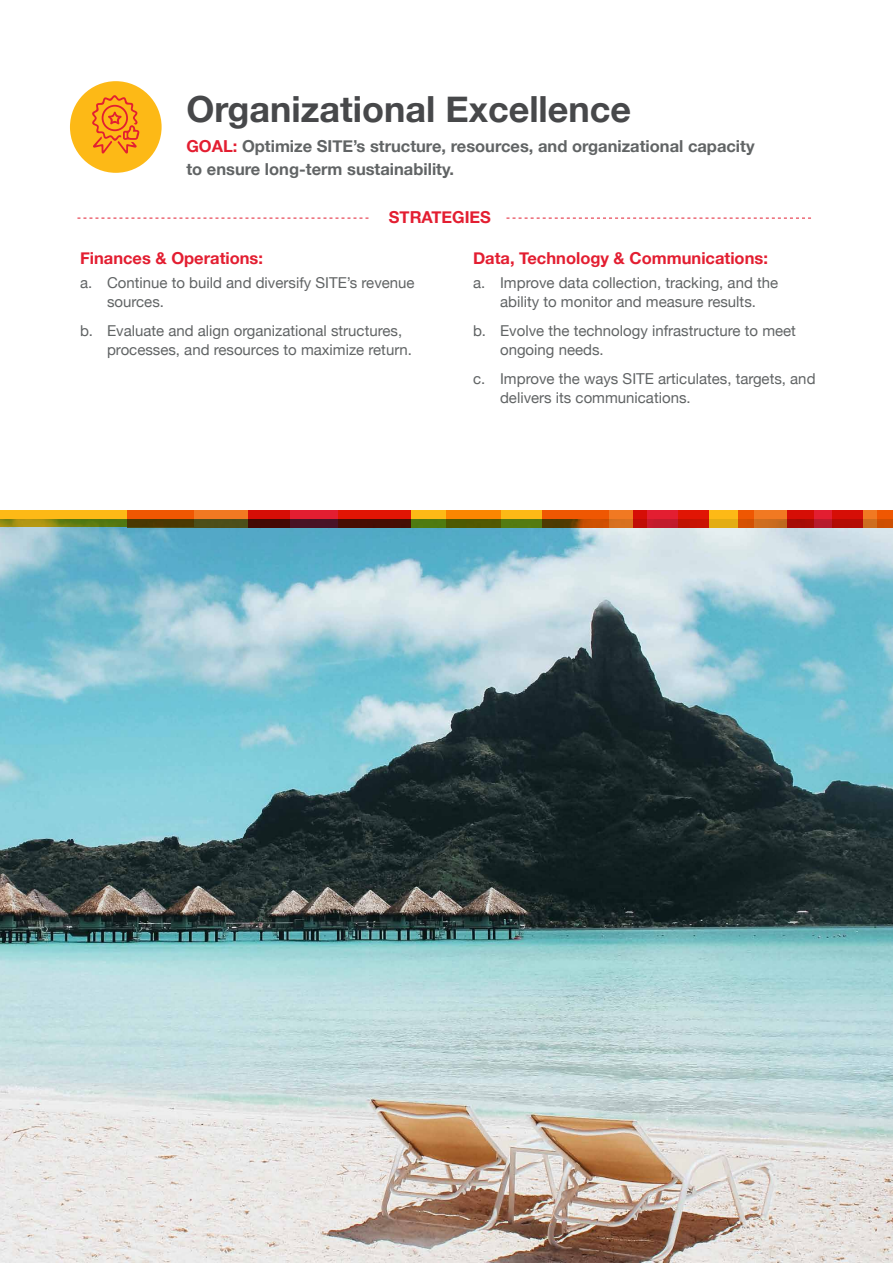
<style>
.page{position:relative;width:893px;height:1263px;background:#fff}
.page>*{position:absolute;margin:0;border:0;box-sizing:border-box;transform-origin:0 0}
.t1{font:700 36px "Helvetica Neue";color:#47484a}
.t2{font:700 16.5px/22.5px "Helvetica Neue";color:#616465}
.t3{font:700 16.5px "Helvetica Neue";color:#e31e31}
.t4{font:15px/19.5px "Helvetica Neue";color:#616465}
.s1{color:#e31e31}
</style>
<div class="page">
<img style="left:0;top:527px;width:893px;height:736px">
<svg style="left:0;top:510px;width:127px;height:17px;fill:#fdb916"></svg>
<svg style="left:127px;top:510px;width:122px;height:17px"></svg>
<svg style="left:249px;top:510px;width:90px;height:17px"></svg>
<svg style="left:339px;top:510px;width:108px;height:17px"></svg>
<svg style="left:447px;top:510px;width:96px;height:17px"></svg>
<svg style="left:543px;top:510px;width:90px;height:17px"></svg>
<svg style="left:633px;top:510px;width:45px;height:17px"></svg>
<svg style="left:678px;top:510px;width:60px;height:17px"></svg>
<svg style="left:738px;top:510px;width:49px;height:17px"></svg>
<svg style="left:787px;top:510px;width:45px;height:17px"></svg>
<svg style="left:832px;top:510px;width:45px;height:17px"></svg>
<svg style="left:877px;top:510px;width:16px;height:17px"></svg>
<div style="left:70px;top:81px;width:92px;height:92px;background:#fdb916;border-radius:50%"></div>
<svg style="left:77px;top:218px;width:291px;height:1px"></svg>
<svg style="left:506px;top:218px;width:305px;height:1px"></svg>
<svg style="left:92px;top:95px;width:48px;height:59px"></svg>
<h1 class="t1" style="left:186px;top:81px;width:446px">Organizational Excellence</h1>
<p class="t2" style="left:186px;top:136px;width:570px"><span class="s1">GOAL:</span> Optimize SITE’s structure, resources, and organizational capacity to ensure long-term sustainability.</p>
<p class="t3" style="left:389px;top:204px;width:104px">STRATEGIES</p>
<p class="t3" style="left:473px;top:245px;width:296px">Data, Technology &amp; Communications:</p>
<p class="t4" style="left:473px;top:274px;width:307px;text-align:center">a. Improve data collection, tracking, and the ability to monitor and measure results.</p>
<p class="t4" style="left:500px;top:322px;width:297px;text-indent:-27px">b. Evolve the technology infrastructure to meet ongoing needs.</p>
<p class="t4" style="left:500px;top:370px;width:317px;text-indent:-27px">c. Improve the ways SITE articulates, targets, and delivers its communications.</p>
<p class="t3" style="left:80px;top:245px;width:185px">Finances &amp; Operations:</p>
<p class="t4" style="left:107px;top:274px;width:309px;text-indent:-27px">a. Continue to build and diversify SITE’s revenue sources.</p>
<p class="t4" style="left:107px;top:322px;width:307px;text-indent:-27px">b. Evaluate and align organizational structures, processes, and resources to maximize return.</p>
</div>
